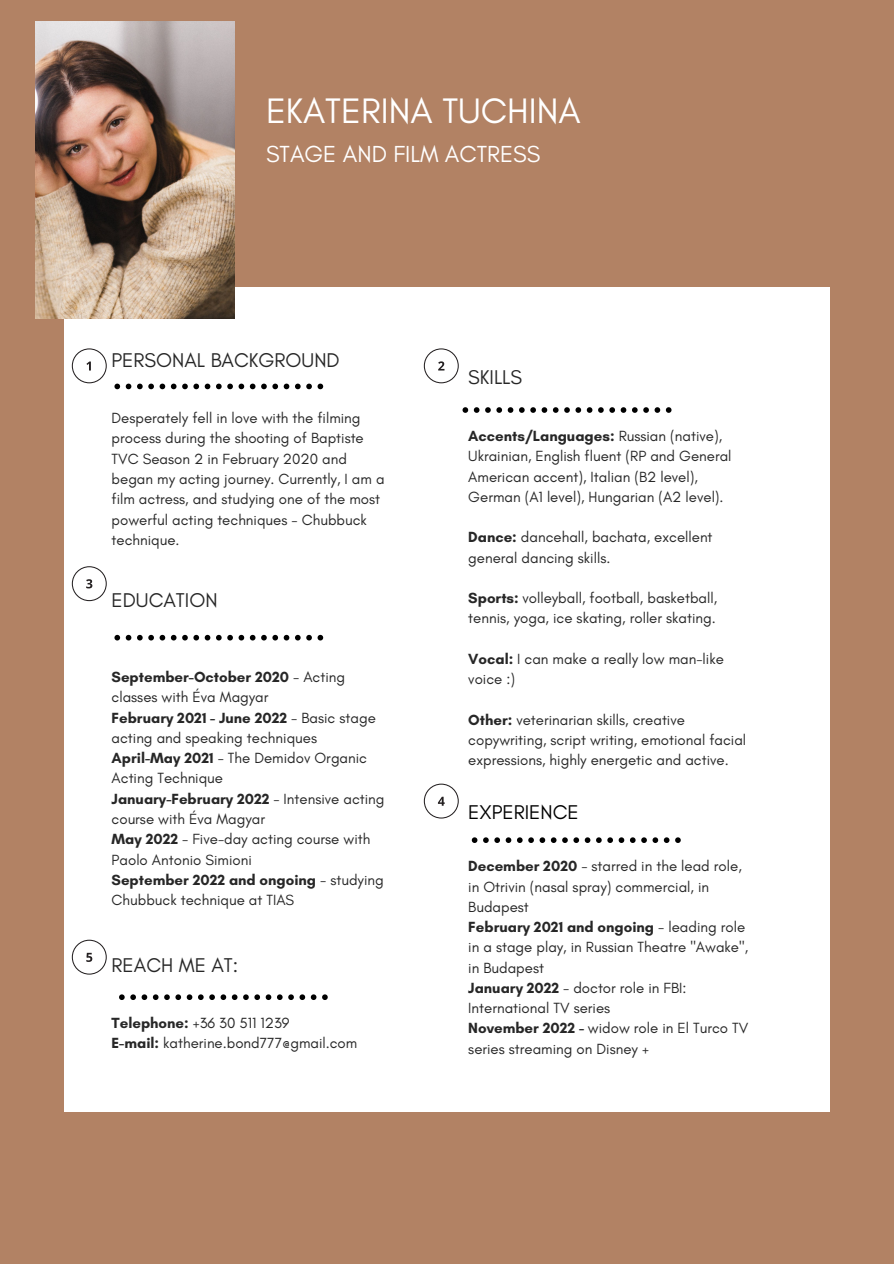
<style>
.page{position:relative;width:894px;height:1264px;background:#fff}
.page>*{position:absolute;margin:0;border:0;box-sizing:border-box;transform-origin:0 0}
.t1{font:36px "Glacial Indifference";color:#fff}
.t2{font:23.7px "Glacial Indifference";color:#fff}
.t3{font:20.25px "Glacial Indifference";color:#272727}
.t4{font:20.25px "Glacial Indifference";color:#000}
.t5{font:15px/20.2px "Glacial Indifference";color:#272727}
.s1{font-weight:700}
</style>
<div class="page">
<div style="left:0;top:0;width:893px;height:1263px;background:#b28264"></div>
<div style="left:64px;top:287px;width:765px;height:824px;background:#fff"></div>
<img style="left:36px;top:21px;width:198px;height:297px">
<svg style="left:114px;top:635px;width:209px;height:5px"></svg>
<svg style="left:114px;top:383px;width:209px;height:6px"></svg>
<svg style="left:72px;top:348px;width:35px;height:35px"></svg>
<svg style="left:423px;top:348px;width:35px;height:35px"></svg>
<svg style="left:462px;top:407px;width:209px;height:6px"></svg>
<svg style="left:72px;top:566px;width:35px;height:35px"></svg>
<svg style="left:423px;top:783px;width:35px;height:35px"></svg>
<svg style="left:471px;top:837px;width:209px;height:6px"></svg>
<svg style="left:72px;top:939px;width:35px;height:35px"></svg>
<svg style="left:119px;top:994px;width:208px;height:6px"></svg>
<h1 class="t1" style="left:266px;top:88px;width:316px">EKATERINA TUCHINA</h1>
<h2 class="t2" style="left:266px;top:139px;width:276px">STAGE AND FILM ACTRESS</h2>
<h3 class="t3" style="left:111px;top:347px;width:229px">PERSONAL BACKGROUND</h3>
<p class="t5" style="left:111px;top:408px;width:274px">Desperately fell in love with the filming process during the shooting of Baptiste TVC Season 2 in February 2020 and began my acting journey. Currently, I am a film actress, and studying one of the most powerful acting techniques - Chubbuck technique.</p>
<h3 class="t3" style="left:111px;top:588px;width:107px">EDUCATION</h3>
<p class="t5" style="left:111px;top:666px;width:274px"><span class="s1">September-October 2020</span> - Acting classes with Éva Magyar<br><span class="s1">February 2021 - June 2022</span> - Basic stage acting and speaking techniques<br><span class="s1">April-May 2021</span> - The Demidov Organic<br>Acting Technique<br><span class="s1">January-February 2022</span> - Intensive acting course with Éva Magyar<br><span class="s1">May 2022</span> - Five-day acting course with<br>Paolo Antonio Simioni<br><span class="s1">September 2022 and ongoing</span> - studying<br>Chubbuck technique at TIAS</p>
<h3 class="t3" style="left:111px;top:952px;width:128px">REACH ME AT:</h3>
<p class="t5" style="left:111px;top:1012px;width:247px"><span class="s1">Telephone:</span> +36 30 511 1239<br><span class="s1">E-mail:</span> katherine.bond777@gmail.com</p>
<h3 class="t3" style="left:468px;top:365px;width:55px">SKILLS</h3>
<p class="t5" style="left:468px;top:425px;width:265px"><span class="s1">Accents/Languages:</span> Russian (native), Ukrainian, English fluent (RP and General American accent), Italian (B2 level), German (A1 level), Hungarian (A2 level).</p>
<p class="t5" style="left:468px;top:527px;width:246px"><span class="s1">Dance:</span> dancehall, bachata, excellent general dancing skills.</p>
<p class="t5" style="left:468px;top:587px;width:250px"><span class="s1">Sports:</span> volleyball, football, basketball, tennis, yoga, ice skating, roller skating.</p>
<p class="t5" style="left:468px;top:648px;width:257px"><span class="s1">Vocal:</span> I can make a really low man-like voice :)</p>
<p class="t5" style="left:468px;top:709px;width:279px"><span class="s1">Other:</span> veterinarian skills, creative copywriting, script writing, emotional facial expressions, highly energetic and active.</p>
<h3 class="t4" style="left:468px;top:800px;width:112px">EXPERIENCE</h3>
<p class="t5" style="left:468px;top:855px;width:281px"><span class="s1">December 2020</span> - starred in the lead role, in Otrivin (nasal spray) commercial, in<br>Budapest<br><span class="s1">February 2021 and ongoing</span> - leading role in a stage play, in Russian Theatre "Awake", in Budapest<br><span class="s1">January 2022</span> - doctor role in FBI:<br>International TV series<br><span class="s1">November 2022 -</span> widow role in El Turco TV series streaming on Disney +</p>
</div>
